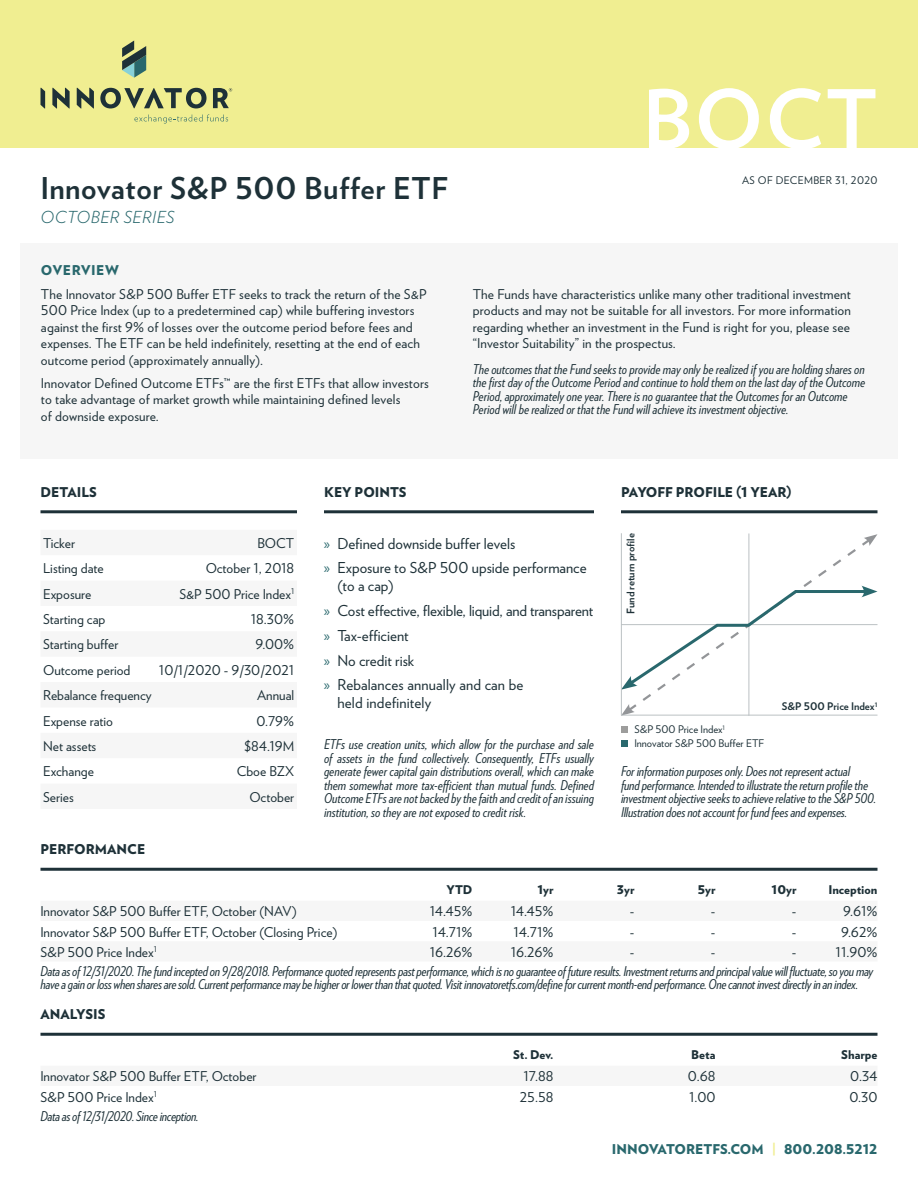
<style>
.page{position:relative;width:918px;height:1188px;background:#fff}
.page>*{position:absolute;margin:0;border:0;box-sizing:border-box;transform-origin:0 0}
.t1{font:700 81px "Verlag";color:#fff}
.t2{font:700 30px "Verlag";letter-spacing:.02em;color:#1e3138}
.t3{font:italic 300 16.5px "Verlag";letter-spacing:.03em;color:#29686d}
.t4{font:15px/24.8px "Verlag";color:#1e3138}
.t5{font:italic 13.5px/13.5px "Verlag Condensed";letter-spacing:-.01em;color:#1e3138}
.t6{font:13.5px/16.5px "Verlag";letter-spacing:.01em;color:#1e3138}
.t7{font:900 13.5px "Verlag";color:#1e3138}
.t8{font:900 13.5px "Verlag";color:#29686d}
.t9{font:900 13.5px "Verlag";letter-spacing:.04em;color:#29686d}
.t10{font:900 12px "Verlag";color:#1e3138}
.t11{font:10.5px/13.5px "Verlag";color:#1e3138}
.t12{font:700 10.5px "Verlag";color:#1e3138}
.t13{font:10.5px "Verlag";letter-spacing:.03em;color:#1e3138}
.s1{font-family:"Myriad Pro";color:#29686d}
.s2{color:#f0ee91}
</style>
<div class="page">
<div style="left:0;top:0;width:918px;height:148px;background:#f0ee91"></div>
<svg style="left:77px;top:88px;width:17px;height:21px"></svg>
<svg style="left:100px;top:88px;width:107px;height:20px"></svg>
<svg style="left:52px;top:88px;width:18px;height:21px"></svg>
<svg style="left:41px;top:88px;width:4px;height:21px"></svg>
<svg style="left:122px;top:40px;width:24px;height:38px"></svg>
<svg style="left:134px;top:114px;width:94px;height:9px"></svg>
<svg style="left:213px;top:88px;width:19px;height:20px"></svg>
<div style="left:20px;top:243px;width:878px;height:216px;background:#f6f6f6"></div>
<hr style="left:40px;top:868px;width:838px;height:3px;background:#1e3138">
<hr style="left:40px;top:1033px;width:838px;height:3px;background:#1e3138">
<hr style="left:40px;top:510px;width:257px;height:3px;background:#1e3138">
<hr style="left:621px;top:510px;width:257px;height:3px;background:#1e3138">
<hr style="left:324px;top:510px;width:270px;height:3px;background:#1e3138">
<hr style="left:749px;top:533px;width:1px;height:183px;background:#bbc1c3">
<svg style="left:635px;top:536px;width:229px;height:178px"></svg>
<svg style="left:622px;top:704px;width:13px;height:11px"></svg>
<svg style="left:864px;top:534px;width:14px;height:12px"></svg>
<svg style="left:622px;top:586px;width:256px;height:104px"></svg>
<hr style="left:621px;top:715px;width:257px;height:1px;background:#bbc1c3">
<hr style="left:621px;top:533px;width:1px;height:182px;background:#bbc1c3">
<div style="left:621px;top:726px;width:7px;height:7px;background:#9d9d9c"></div>
<div style="left:621px;top:740px;width:7px;height:7px;background:#29686d"></div>
<h1 class="t1" style="left:643px;top:56px;width:236px">BOCT</h1>
<h2 class="t2" style="left:40px;top:165px;width:409px">Innovator S&amp;P 500 Buffer ETF</h2>
<p class="t3" style="left:40px;top:205px;width:136px">OCTOBER SERIES</p>
<p class="t13" style="left:742px;top:172px;width:137px">AS OF DECEMBER 31, 2020</p>
<p class="t9" style="left:41px;top:259px;width:79px">OVERVIEW</p>
<p class="t6" style="left:41px;top:285px;width:387px">The Innovator S&amp;P 500 Buffer ETF seeks to track the return of the S&amp;P 500 Price Index (up to a predetermined cap) while buffering investors against the first 9% of losses over the outcome period before fees and expenses. The ETF can be held indefinitely, resetting at the end of each outcome period (approximately annually).</p>
<p class="t6" style="left:41px;top:374px;width:389px">Innovator Defined Outcome ETFs™ are the first ETFs that allow investors to take advantage of market growth while maintaining defined levels<br>of downside exposure.</p>
<p class="t6" style="left:473px;top:285px;width:380px;text-align:justify">The Funds have characteristics unlike many other traditional investment products and may not be suitable for all investors. For more information regarding whether an investment in the Fund is right for you, please see “Investor Suitability” in the prospectus.</p>
<p class="t5" style="left:473px;top:362px;width:394px">The outcomes that the Fund seeks to provide may only be realized if you are holding shares on the first day of the Outcome Period and continue to hold them on the last day of the Outcome Period, approximately one year. There is no guarantee that the Outcomes for an Outcome Period will be realized or that the Fund will achieve its investment objective.</p>
<p class="t7" style="left:40px;top:481px;width:58px">DETAILS</p>
<p class="t7" style="left:324px;top:481px;width:84px">KEY POINTS</p>
<p class="t7" style="left:621px;top:481px;width:172px">PAYOFF PROFILE (1 YEAR)</p>
<p class="t6" style="left:43px;top:534px;width:33px">Ticker</p>
<p class="t6" style="left:257px;top:534px;width:38px">BOCT</p>
<p class="t6" style="left:43px;top:559px;width:62px">Listing date</p>
<p class="t6" style="left:206px;top:559px;width:90px">October 1, 2018</p>
<p class="t6" style="left:43px;top:585px;width:50px">Exposure</p>
<p class="t6" style="left:179px;top:585px;width:116px">S&amp;P 500 Price Index<sup>1</sup></p>
<p class="t6" style="left:43px;top:610px;width:64px">Starting cap</p>
<p class="t6" style="left:251px;top:610px;width:45px">18.30%</p>
<p class="t6" style="left:43px;top:636px;width:77px">Starting buffer</p>
<p class="t6" style="left:255px;top:636px;width:40px">9.00%</p>
<p class="t6" style="left:43px;top:661px;width:89px">Outcome period</p>
<p class="t6" style="left:159px;top:661px;width:137px">10/1/2020 - 9/30/2021</p>
<p class="t6" style="left:43px;top:686px;width:110px">Rebalance frequency</p>
<p class="t6" style="left:257px;top:686px;width:39px">Annual</p>
<p class="t6" style="left:43px;top:712px;width:71px">Expense ratio</p>
<p class="t6" style="left:256px;top:712px;width:39px">0.79%</p>
<p class="t6" style="left:43px;top:737px;width:55px">Net assets</p>
<p class="t6" style="left:245px;top:737px;width:51px">$84.19M</p>
<p class="t6" style="left:43px;top:763px;width:52px">Exchange</p>
<p class="t6" style="left:237px;top:763px;width:59px">Cboe BZX</p>
<p class="t6" style="left:43px;top:788px;width:32px">Series</p>
<p class="t6" style="left:250px;top:788px;width:46px">October</p>
<p class="t7" style="left:40px;top:838px;width:106px">PERFORMANCE</p>
<p class="t4" style="left:324px;top:530px;width:264px"><span class="s1">»</span> Defined downside buffer levels<br><span class="s1">»</span> Exposure to S&amp;P 500 upside performance</p>
<p class="t4" style="left:324px;top:573px;width:271px;text-indent:14px">(to a cap)<br><span class="s1">»</span> Cost effective, flexible, liquid, and transparent <span class="s1">»</span> Tax-efficient<br><span class="s1">»</span> No credit risk<br><span class="s1">»</span> Rebalances annually and can be</p>
<p class="t4" style="left:337px;top:690px;width:95px">held indefinitely</p>
<p class="t5" style="left:324px;top:737px;width:272px;text-align:justify">ETFs use creation units, which allow for the purchase and sale of assets in the fund collectively. Consequently, ETFs usually generate fewer capital gain distributions overall, which can make them somewhat more tax-efficient than mutual funds. Defined Outcome ETFs are not backed by the faith and credit of an issuing institution, so they are not exposed to credit risk.</p>
<p class="t12" style="left:622px;top:614px;width:82px;rotate:-90deg">Fund return profile</p>
<p class="t12" style="left:782px;top:698px;width:97px">S&amp;P 500 Price Index<sup>1</sup></p>
<p class="t11" style="left:634px;top:722px;width:131px">S&amp;P 500 Price Index<sup>1<br></sup>Innovator S&amp;P 500 Buffer ETF</p>
<p class="t5" style="left:621px;top:764px;width:257px">For information purposes only. Does not represent actual<br>fund performance. Intended to illustrate the return profile the investment objective seeks to achieve relative to the S&amp;P 500.<br>Illustration does not account for fund fees and expenses.</p>
<p class="t10" style="left:447px;top:880px;width:27px">YTD</p>
<p class="t10" style="left:537px;top:880px;width:18px">1yr</p>
<p class="t10" style="left:617px;top:880px;width:19px">3yr</p>
<p class="t10" style="left:698px;top:880px;width:19px">5yr</p>
<p class="t10" style="left:772px;top:880px;width:26px">10yr</p>
<p class="t10" style="left:829px;top:880px;width:50px">Inception</p>
<p class="t6" style="left:40px;top:902px;width:258px">Innovator S&amp;P 500 Buffer ETF, October (NAV)</p>
<p class="t6" style="left:430px;top:902px;width:44px">14.45%</p>
<p class="t6" style="left:511px;top:902px;width:44px">14.45%</p>
<p class="t6" style="left:630px;top:902px;width:6px">-</p>
<p class="t6" style="left:711px;top:902px;width:6px">-</p>
<p class="t6" style="left:792px;top:902px;width:6px">-</p>
<p class="t6" style="left:843px;top:902px;width:36px">9.61%</p>
<p class="t6" style="left:40px;top:923px;width:298px">Innovator S&amp;P 500 Buffer ETF, October (Closing Price)</p>
<p class="t6" style="left:432px;top:923px;width:42px">14.71%</p>
<p class="t6" style="left:513px;top:923px;width:42px">14.71%</p>
<p class="t6" style="left:630px;top:923px;width:6px">-</p>
<p class="t6" style="left:711px;top:923px;width:6px">-</p>
<p class="t6" style="left:792px;top:923px;width:6px">-</p>
<p class="t6" style="left:841px;top:923px;width:38px">9.62%</p>
<p class="t6" style="left:41px;top:943px;width:118px">S&amp;P 500 Price Index<sup>1</sup></p>
<p class="t6" style="left:430px;top:943px;width:44px">16.26%</p>
<p class="t6" style="left:511px;top:943px;width:44px">16.26%</p>
<p class="t6" style="left:630px;top:943px;width:6px">-</p>
<p class="t6" style="left:711px;top:943px;width:6px">-</p>
<p class="t6" style="left:792px;top:943px;width:6px">-</p>
<p class="t6" style="left:836px;top:943px;width:43px">11.90%</p>
<p class="t5" style="left:41px;top:964px;width:834px">Data as of 12/31/2020. The fund incepted on 9/28/2018. Performance quoted represents past performance, which is no guarantee of future results. Investment returns and principal value will fluctuate, so you may have a gain or loss when shares are sold. Current performance may be higher or lower than that quoted. Visit innovatoretfs.com/define for current month-end performance. One cannot invest directly in an index.</p>
<p class="t7" style="left:41px;top:1003px;width:67px">ANALYSIS</p>
<p class="t10" style="left:513px;top:1045px;width:42px">St. Dev.</p>
<p class="t10" style="left:691px;top:1045px;width:26px">Beta</p>
<p class="t10" style="left:841px;top:1045px;width:38px">Sharpe</p>
<p class="t6" style="left:40px;top:1067px;width:218px">Innovator S&amp;P 500 Buffer ETF, October</p>
<p class="t6" style="left:524px;top:1067px;width:31px">17.88</p>
<p class="t6" style="left:688px;top:1067px;width:29px">0.68</p>
<p class="t6" style="left:850px;top:1067px;width:29px">0.34</p>
<p class="t6" style="left:40px;top:1088px;width:118px">S&amp;P 500 Price Index<sup>1</sup></p>
<p class="t6" style="left:520px;top:1088px;width:35px">25.58</p>
<p class="t6" style="left:689px;top:1088px;width:28px">1.00</p>
<p class="t6" style="left:849px;top:1088px;width:30px">0.30</p>
<p class="t5" style="left:41px;top:1108px;width:159px">Data as of 12/31/2020. Since inception.</p>
<p class="t8" style="left:612px;top:1138px;width:267px">INNOVATORETFS.COM <span class="s2">|</span> 800.208.5212</p>
</div>
